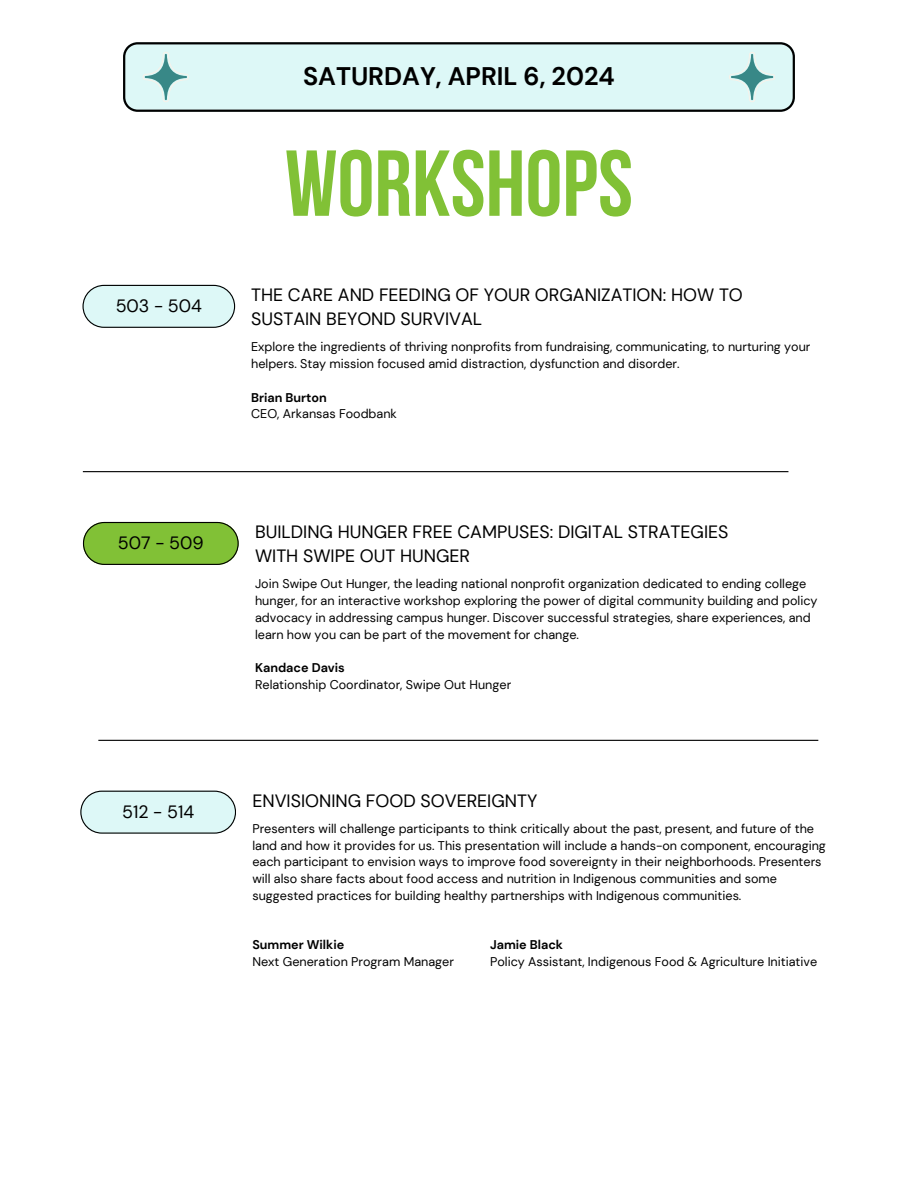
<style>
.page{position:relative;width:918px;height:1188px;background:#fff}
.page>*{position:absolute;margin:0;border:0;box-sizing:border-box;transform-origin:0 0}
.t1{font:700 93.45px "Bebas Neue";color:#81c136}
.t2{font:700 25.35px "DM Sans";color:#000}
.t3{font:17.85px/24.5px "DM Sans";color:#000}
.t4{font:12.6px/16.8px "DM Sans";color:#000}
.t5{font:700 12.6px "DM Sans";color:#000}
</style>
<div class="page">
<svg style="left:83px;top:522px;width:155px;height:43px;background:#80b83d"></svg>
<hr style="left:83px;top:471px;width:705px;height:1px;background:#000">
<svg style="left:83px;top:285px;width:152px;height:43px;background:#d2eae9"></svg>
<hr style="left:98px;top:740px;width:720px;height:1px;background:#000">
<svg style="left:80px;top:791px;width:156px;height:42px;background:#d5edec"></svg>
<svg style="left:123px;top:42px;width:672px;height:70px;background:#cbe3e2"></svg>
<svg style="left:143px;top:52px;width:46px;height:50px;background:#bce0de"></svg>
<svg style="left:729px;top:52px;width:46px;height:50px;background:#bce0de"></svg>
<p class="t2" style="left:303px;top:60px;width:313px">SATURDAY, APRIL 6, 2024</p>
<p class="t1" style="left:285px;top:146px;width:350px">WORKSHOPS</p>
<h3 class="t3" style="left:116px;top:294px;width:88px">503 - 504</h3>
<p class="t3" style="left:251px;top:283px;width:493px">THE CARE AND FEEDING OF YOUR ORGANIZATION: HOW TO<br>SUSTAIN BEYOND SURVIVAL</p>
<p class="t4" style="left:251px;top:338px;width:561px">Explore the ingredients of thriving nonprofits from fundraising, communicating, to nurturing your helpers. Stay mission focused amid distraction, dysfunction and disorder.</p>
<p class="t5" style="left:251px;top:389px;width:77px">Brian Burton</p>
<h3 class="t4" style="left:251px;top:406px;width:147px">CEO, Arkansas Foodbank</h3>
<p class="t3" style="left:118px;top:531px;width:87px">507 - 509</p>
<h2 class="t3" style="left:255px;top:520px;width:475px">BUILDING HUNGER FREE CAMPUSES: DIGITAL STRATEGIES<br>WITH SWIPE OUT HUNGER</h2>
<p class="t4" style="left:255px;top:575px;width:564px">Join Swipe Out Hunger, the leading national nonprofit organization dedicated to ending college hunger, for an interactive workshop exploring the power of digital community building and policy advocacy in addressing campus hunger. Discover successful strategies, share experiences, and learn how you can be part of the movement for change.</p>
<h1 class="t5" style="left:255px;top:660px;width:91px">Kandace Davis</h1>
<h3 class="t4" style="left:255px;top:676px;width:258px">Relationship Coordinator, Swipe Out Hunger</h3>
<h3 class="t3" style="left:122px;top:799px;width:74px">512 - 514</h3>
<p class="t3" style="left:252px;top:788px;width:287px">ENVISIONING FOOD SOVEREIGNTY</p>
<h3 class="t4" style="left:252px;top:820px;width:575px">Presenters will challenge participants to think critically about the past, present, and future of the land and how it provides for us. This presentation will include a hands-on component, encouraging each participant to envision ways to improve food sovereignty in their neighborhoods. Presenters will also share facts about food access and nutrition in Indigenous communities and some suggested practices for building healthy partnerships with Indigenous communities.</h3>
<h3 class="t5" style="left:490px;top:937px;width:75px">Jamie Black</h3>
<p class="t4" style="left:490px;top:953px;width:329px">Policy Assistant, Indigenous Food &amp; Agriculture Initiative</p>
<p class="t5" style="left:252px;top:937px;width:93px">Summer Wilkie</p>
<p class="t4" style="left:252px;top:953px;width:203px">Next Generation Program Manager</p>
</div>
